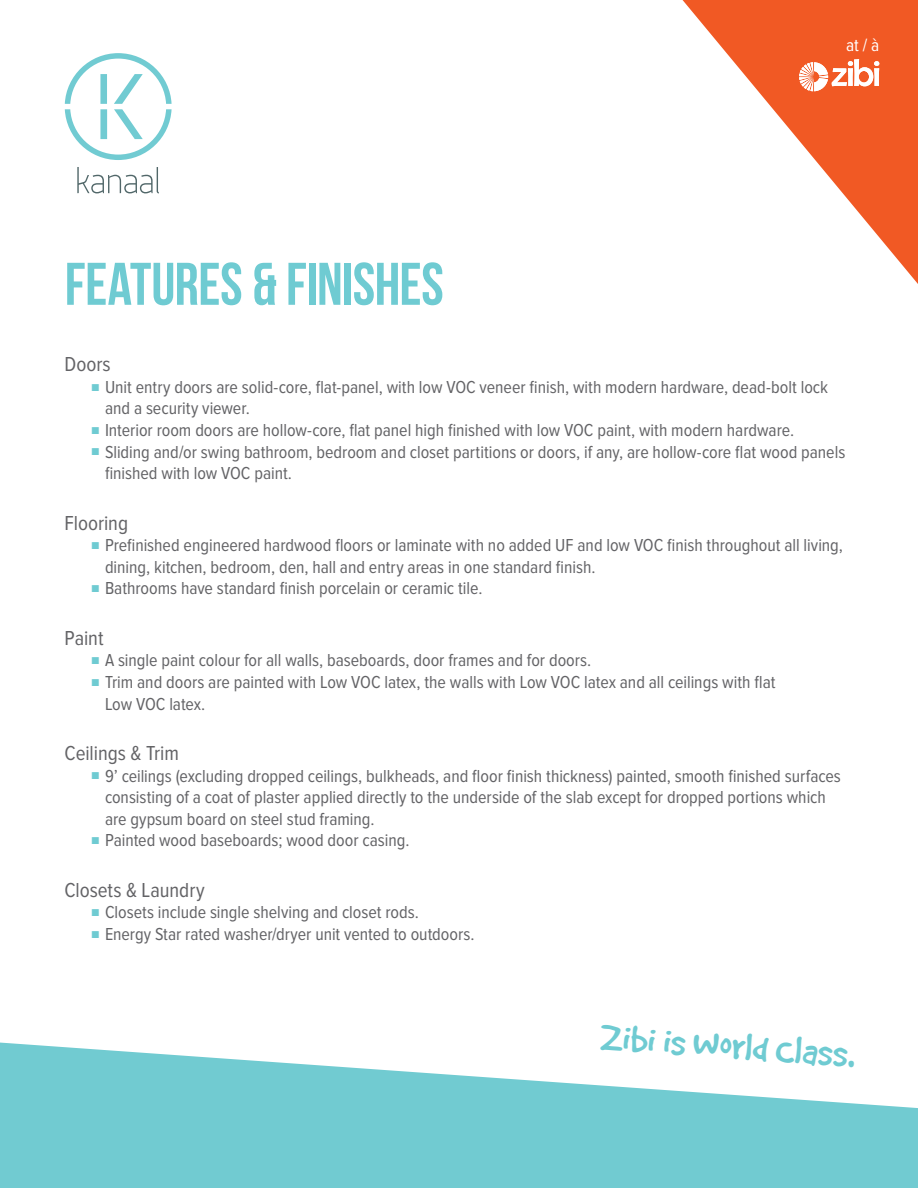
<style>
.page{position:relative;width:918px;height:1188px;background:#fff}
.page>*{position:absolute;margin:0;border:0;box-sizing:border-box;transform-origin:0 0}
.Headlines{font:700 60px "Bebas Neue";letter-spacing:-.005em;color:#6fcbd2}
.Headlines-2{font:41.85px "Good Dog Plain";color:#6fcbd2}
.t1{font:21px "Proxima Nova Cond";color:#636366}
.t2{font:18px/21.6px "Proxima Nova Cond";color:#636366}
.t3{font:18px "Proxima Nova Cond";color:#fff}
.s1{font-size:12px;color:#6fcbd2}
</style>
<div class="page">
<svg style="left:0;top:1043px;width:918px;height:145px;fill:#71cbd1"></svg>
<svg style="left:683px;top:0;width:235px;height:284px"></svg>
<svg style="left:799px;top:59px;width:80px;height:32px"></svg>
<svg style="left:77px;top:167px;width:82px;height:26px"></svg>
<svg style="left:65px;top:53px;width:107px;height:107px"></svg>
<p class="Headlines" style="left:65px;top:251px;width:380px">FEATURES &amp; FINISHES</p>
<p class="t3" style="left:846px;top:37px;width:35px">at / à</p>
<p class="t1" style="left:64px;top:355px;width:48px">Doors</p>
<p class="t2" style="left:105px;top:377px;width:725px;text-indent:-14px"><span class="s1">■</span> Unit entry doors are solid-core, flat-panel, with low VOC veneer finish, with modern hardware, dead-bolt lock and a security viewer.</p>
<p class="t2" style="left:92px;top:420px;width:704px"><span class="s1">■</span> Interior room doors are hollow-core, flat panel high finished with low VOC paint, with modern hardware.</p>
<p class="t2" style="left:105px;top:442px;width:742px;text-indent:-14px"><span class="s1">■</span> Sliding and/or swing bathroom, bedroom and closet partitions or doors, if any, are hollow-core flat wood panels finished with low VOC paint.</p>
<p class="t1" style="left:64px;top:513px;width:65px">Flooring</p>
<p class="t2" style="left:105px;top:535px;width:740px;text-indent:-14px"><span class="s1">■</span> Prefinished engineered hardwood floors or laminate with no added UF and low VOC finish throughout all living, dining, kitchen, bedroom, den, hall and entry areas in one standard finish.</p>
<p class="t2" style="left:92px;top:578px;width:392px"><span class="s1">■</span> Bathrooms have standard finish porcelain or ceramic tile.</p>
<p class="t1" style="left:64px;top:628px;width:41px">Paint</p>
<p class="t2" style="left:92px;top:650px;width:501px"><span class="s1">■</span> A single paint colour for all walls, baseboards, door frames and for doors.</p>
<p class="t2" style="left:105px;top:672px;width:672px;text-indent:-14px"><span class="s1">■</span> Trim and doors are painted with Low VOC latex, the walls with Low VOC latex and all ceilings with flat<br>Low VOC latex.</p>
<p class="t1" style="left:64px;top:743px;width:116px">Ceilings &amp; Trim</p>
<p class="t2" style="left:105px;top:766px;width:737px;text-indent:-14px"><span class="s1">■</span> 9’ ceilings (excluding dropped ceilings, bulkheads, and floor finish thickness) painted, smooth finished surfaces consisting of a coat of plaster applied directly to the underside of the slab except for dropped portions which are gypsum board on steel stud framing.</p>
<p class="t2" style="left:92px;top:830px;width:320px"><span class="s1">■</span> Painted wood baseboards; wood door casing.</p>
<p class="t1" style="left:64px;top:880px;width:142px">Closets &amp; Laundry</p>
<p class="t2" style="left:92px;top:902px;width:329px"><span class="s1">■</span> Closets include single shelving and closet rods.</p>
<p class="t2" style="left:92px;top:924px;width:385px"><span class="s1">■</span> Energy Star rated washer/dryer unit vented to outdoors.</p>
<p class="Headlines-2" style="left:602px;top:1016px;width:256px;rotate:4deg">Zibi is World Class.</p>
</div>
